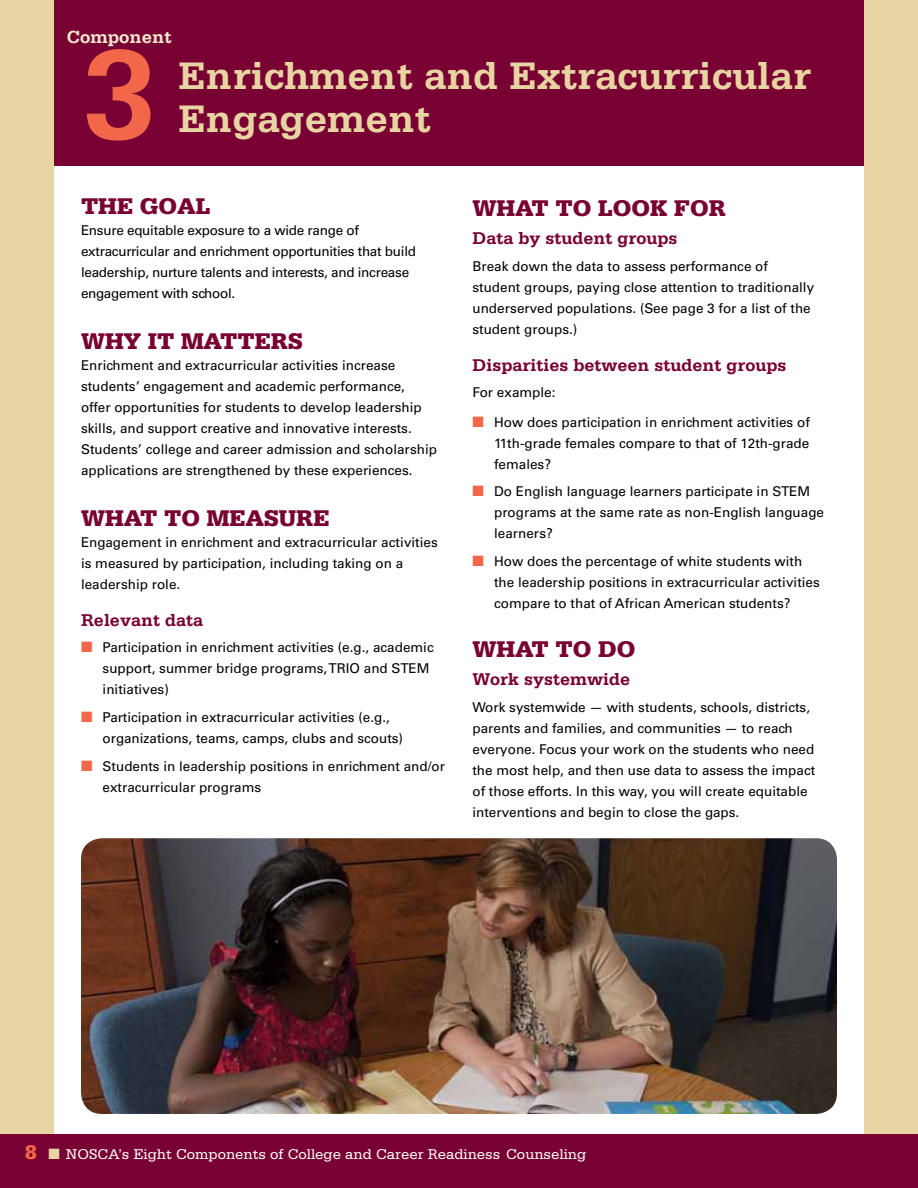
<style>
.page{position:relative;width:918px;height:1188px;background:#fff}
.page>*{position:absolute;margin:0;border:0;box-sizing:border-box;transform-origin:0 0}
.t1{font:700 134.25px "Serifa Std";color:#f26649}
.t2{font:700 40.5px "Serifa Std";color:#e8d3a2}
.t3{font:900 24px "Serifa Std";color:#780032}
.t4{font:700 18.6px "Serifa Std";color:#f4e9d0}
.t5{font:700 18px "Serifa Std";color:#780032}
.t6{font:15px "Serifa Std";color:#fff}
.t7{font:13.5px/21px "Univers LT Std";color:#000}
.t8{font:13.5px/21px "Univers LT Std";letter-spacing:-.02em;color:#000}
.s1{color:#f26649}
.s2{font-weight:900;font-size:21px;color:#f26649}
.s3{color:#e8d3a2}
</style>
<div class="page">
<div style="left:864px;top:0;width:54px;height:1188px;background:#e8d3a2"></div>
<div style="left:0;top:0;width:54px;height:1188px;background:#e8d3a2"></div>
<div style="left:0;top:1134px;width:918px;height:54px;background:#780032"></div>
<div style="left:54px;top:0;width:810px;height:166px;background:#780032"></div>
<img style="left:81px;top:838px;width:756px;height:276px">
<h3 class="t4" style="left:67px;top:26px;width:107px">Component</h3>
<h1 class="t1" style="left:82px;top:16px;width:76px">3</h1>
<h2 class="t2" style="left:179px;top:52px;width:634px">Enrichment and Extracurricular</h2>
<h2 class="t2" style="left:179px;top:95px;width:254px">Engagement</h2>
<h3 class="t3" style="left:81px;top:192px;width:18px">THE</h3>
<h3 class="t3" style="left:140px;top:192px;width:71px">GOAL</h3>
<p class="t8" style="left:81px;top:220px;width:337px">Ensure equitable exposure to a wide range of extracurricular and enrichment opportunities that build leadership, nurture talents and interests, and increase engagement with school.</p>
<h3 class="t3" style="left:81px;top:327px;width:221px">WHY IT MATTERS</h3>
<p class="t7" style="left:81px;top:355px;width:358px">Enrichment and extracurricular activities increase students’ engagement and academic performance, offer opportunities for students to develop leadership skills, and support creative and innovative interests.<br>Students’ college and career admission and scholarship applications are strengthened by these experiences.</p>
<h3 class="t3" style="left:81px;top:504px;width:216px">WHAT TO MEASURE</h3>
<p class="t7" style="left:81px;top:532px;width:358px">Engagement in enrichment and extracurricular activities is measured by participation, including taking on a leadership role.</p>
<h3 class="t5" style="left:81px;top:609px;width:124px">Relevant data</h3>
<p class="t7" style="left:103px;top:637px;width:333px;text-indent:-22px"><span class="s1">■</span> Participation in enrichment activities (e.g., academic support, summer bridge programs, TRIO and STEM initiatives)</p>
<p class="t7" style="left:103px;top:707px;width:302px;text-indent:-22px"><span class="s1">■</span> Participation in extracurricular activities (e.g., organizations, teams, camps, clubs and scouts)</p>
<p class="t7" style="left:103px;top:756px;width:344px;text-indent:-22px"><span class="s1">■</span> Students in leadership positions in enrichment and/or extracurricular programs</p>
<h3 class="t3" style="left:472px;top:194px;width:144px">WHAT TO LOO</h3>
<h3 class="t3" style="left:650px;top:194px;width:59px">K FOR</h3>
<h3 class="t5" style="left:472px;top:228px;width:207px">Data by student groups</h3>
<p class="t7" style="left:472px;top:255px;width:343px">Break down the data to assess performance of student groups, paying close attention to traditionally underserved populations. (See page 3 for a list of the student groups.)</p>
<h3 class="t5" style="left:472px;top:354px;width:316px">Disparities between student groups</h3>
<p class="t7" style="left:472px;top:382px;width:85px">For example:</p>
<p class="t7" style="left:494px;top:411px;width:317px;text-align:justify;text-indent:-22px"><span class="s1">■</span> How does participation in enrichment activities of 11th-grade females compare to that of 12th-grade females?</p>
<p class="t7" style="left:494px;top:481px;width:332px;text-indent:-22px"><span class="s1">■</span> Do English language learners participate in STEM programs at the same rate as non-English language learners?</p>
<p class="t7" style="left:494px;top:551px;width:327px;text-indent:-22px"><span class="s1">■</span> How does the percentage of white students with the leadership positions in extracurricular activities compare to that of African American students?</p>
<h3 class="t3" style="left:472px;top:635px;width:163px">WHAT TO DO</h3>
<h3 class="t5" style="left:472px;top:669px;width:159px">Work systemwide</h3>
<p class="t7" style="left:472px;top:697px;width:344px">Work systemwide — with students, schools, districts, parents and families, and communities — to reach everyone. Focus your work on the students who need the most help, and then use data to assess the impact of those efforts. In this way, you will create equitable interventions and begin to close the gaps.</p>
<p class="t6" style="left:25px;top:1146px;width:563px"><span class="s2">8</span> <span class="s3">■</span> NOSCA’s Eight Components of College and Career Readiness Counseling</p>
</div>
